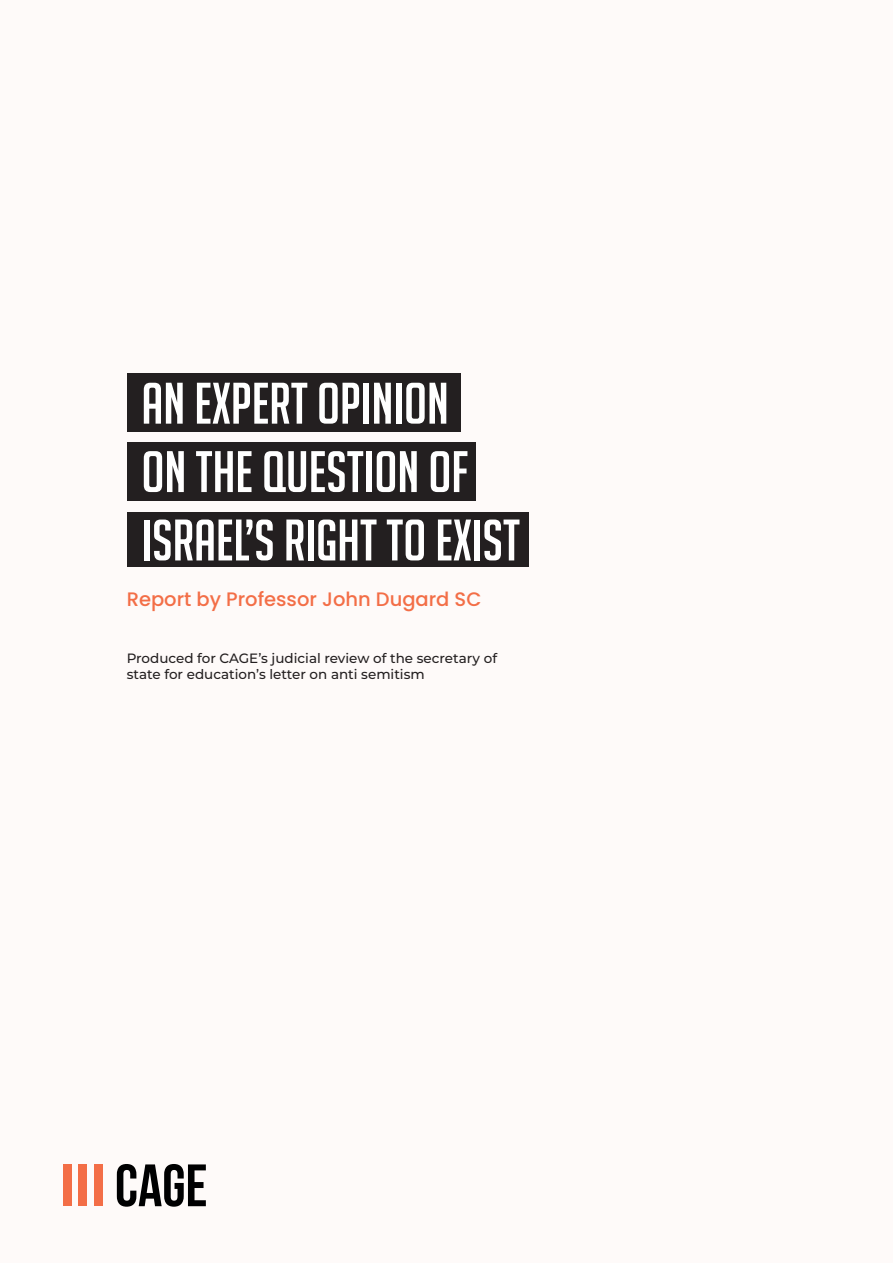
<style>
.page{position:relative;width:893px;height:1263px;background:#fefaf9}
.page>*{position:absolute;margin:0;border:0;box-sizing:border-box;transform-origin:0 0}
.t1{font:57px/68.4px "Big Noodle Titling";color:#fff}
.t2{font:500 19.5px "Poppins";color:#f36e47}
.t3{font:500 13.5px/16.2px "Montserrat";color:#231f20}
</style>
<div class="page">
<svg style="left:117px;top:1164px;width:89px;height:43px"></svg>
<div style="left:63px;top:1164px;width:8px;height:42px;background:#f36e47"></div>
<div style="left:79px;top:1164px;width:8px;height:42px;background:#f36e47"></div>
<div style="left:94px;top:1164px;width:8px;height:42px;background:#f36e47"></div>
<div style="left:128px;top:373px;width:333px;height:59px;background:#231f20"></div>
<div style="left:128px;top:442px;width:348px;height:59px;background:#231f20"></div>
<div style="left:128px;top:512px;width:401px;height:55px;background:#231f20"></div>
<h1 class="t1" style="left:142px;top:370px;width:380px">AN EXPERT OPINION<br>ON THE QUESTION OF<br>ISRAEL’S RIGHT TO EXIST</h1>
<h2 class="t2" style="left:127px;top:591px;width:356px">Report by Professor John Dugard SC</h2>
<p class="t3" style="left:127px;top:651px;width:372px">Produced for CAGE’s judicial review of the secretary of state for education’s letter on anti semitism</p>
</div>
